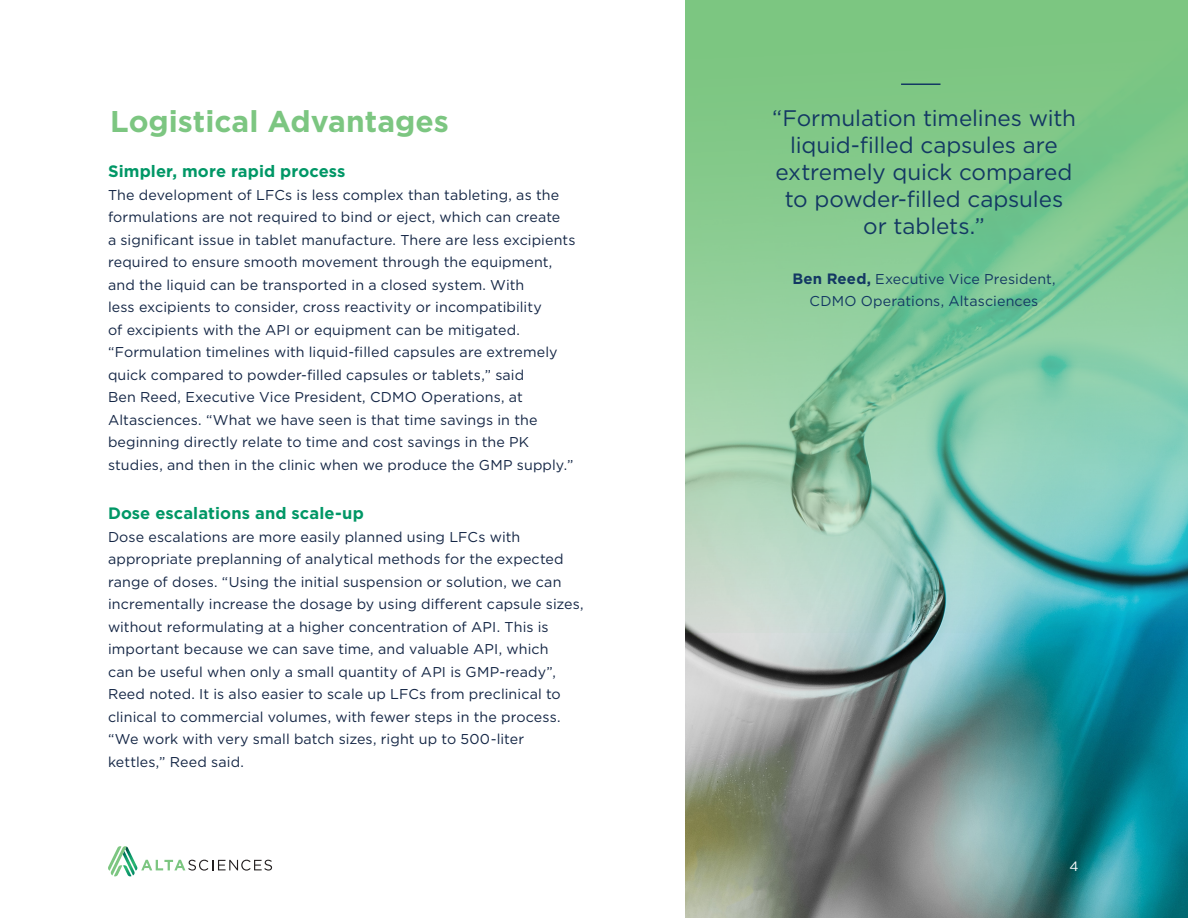
<style>
.page{position:relative;width:1188px;height:918px;background:#fff}
.page>*{position:absolute;margin:0;border:0;box-sizing:border-box;transform-origin:0 0}
.Subtitle_H2{font:700 30px "Gotham";color:#7cc681}
.t1{font:22.5px/27px "Gotham";letter-spacing:-.005em;color:#133863;text-align:center}
.emphasis_H3{font:700 16.5px "Gotham";letter-spacing:.005em;color:#009766}
.t2{font:14.25px/22.5px "Gotham";letter-spacing:.01em;color:#142645}
.t3{font:14.25px/22.5px "Gotham";letter-spacing:.005em;color:#133863;text-align:center}
.t4{font:13.5px "Gotham";color:#fff}
.s1{font-weight:700;font-size:15px}
</style>
<div class="page">
<svg style="left:108px;top:846px;width:164px;height:31px"></svg>
<img style="left:685px;top:633px;width:503px;height:285px">
<svg style="left:685px;top:0;width:503px;height:633px"></svg>
<hr style="left:901px;top:83px;width:39px;height:2px;background:#133863">
<h2 class="Subtitle_H2" style="left:110px;top:101px;width:340px">Logistical Advantages</h2>
<p class="t1" style="left:772px;top:104px;width:305px">“Formulation timelines with liquid-filled capsules are extremely quick compared to powder-filled capsules or tablets.”</p>
<p class="t3" style="left:792px;top:267px;width:265px"><span class="s1">Ben Reed,</span> Executive Vice President,<br>CDMO Operations, Altasciences</p>
<h3 class="emphasis_H3" style="left:108px;top:160px;width:239px">Simpler, more rapid process</h3>
<p class="t2" style="left:108px;top:183px;width:469px">The development of LFCs is less complex than tableting, as the formulations are not required to bind or eject, which can create<br>a significant issue in tablet manufacture. There are less excipients required to ensure smooth movement through the equipment, and the liquid can be transported in a closed system. With<br>less excipients to consider, cross reactivity or incompatibility<br>of excipients with the API or equipment can be mitigated.</p>
<p class="t2" style="left:108px;top:341px;width:467px">“Formulation timelines with liquid-filled capsules are extremely quick compared to powder-filled capsules or tablets,” said<br>Ben Reed, Executive Vice President, CDMO Operations, at Altasciences. “What we have seen is that time savings in the beginning directly relate to time and cost savings in the PK studies, and then in the clinic when we produce the GMP supply.”</p>
<h3 class="emphasis_H3" style="left:108px;top:502px;width:257px">Dose escalations and scale-up</h3>
<p class="t2" style="left:108px;top:525px;width:477px">Dose escalations are more easily planned using LFCs with appropriate preplanning of analytical methods for the expected range of doses. “Using the initial suspension or solution, we can incrementally increase the dosage by using different capsule sizes, without reformulating at a higher concentration of API. This is important because we can save time, and valuable API, which<br>can be useful when only a small quantity of API is GMP-ready”, Reed noted. It is also easier to scale up LFCs from preclinical to clinical to commercial volumes, with fewer steps in the process. “We work with very small batch sizes, right up to 500-liter kettles,” Reed said.</p>
<p class="t4" style="left:1069px;top:858px;width:11px">4</p>
</div>
